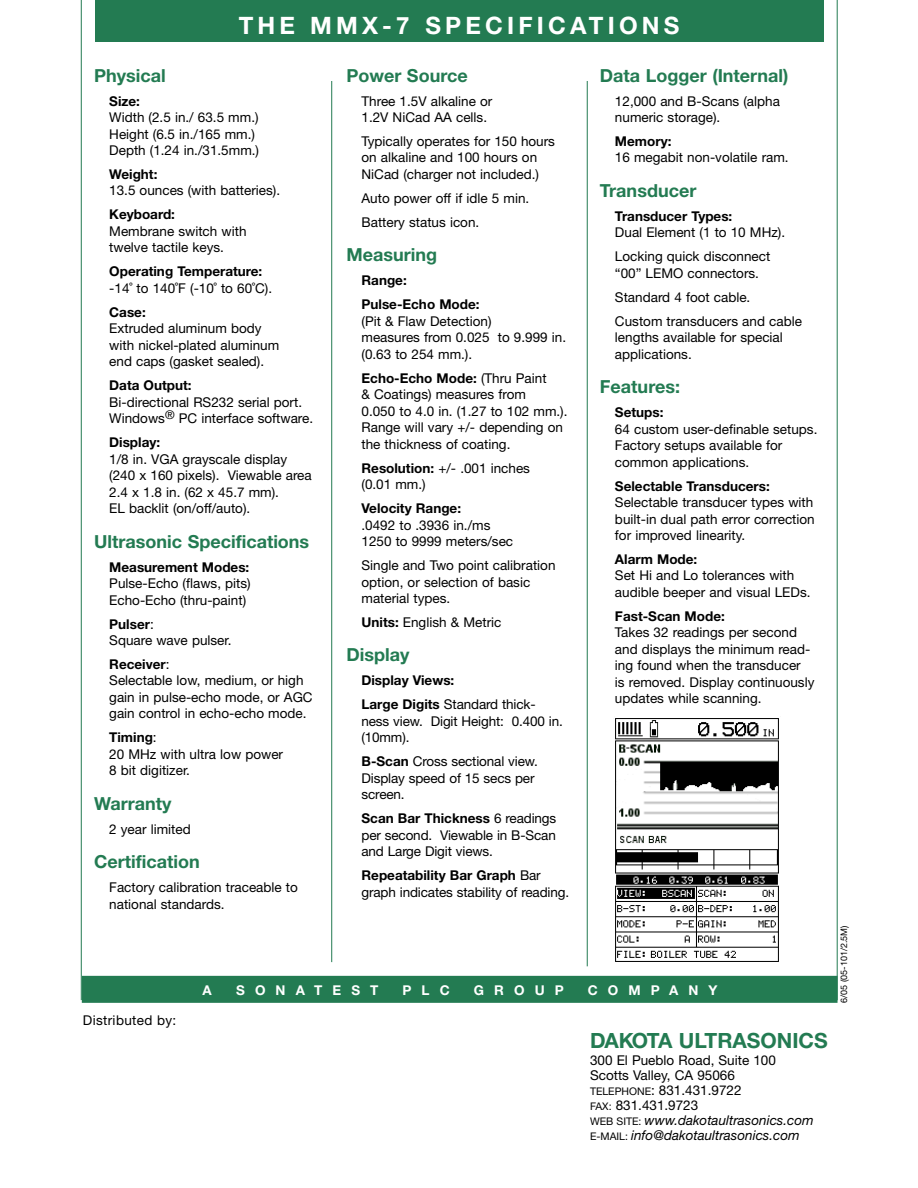
<style>
.page{position:relative;width:918px;height:1188px;background:#fff}
.page>*{position:absolute;margin:0;border:0;box-sizing:border-box;transform-origin:0 0}
.t1{font:700 24px "Helvetica Neue";letter-spacing:.175em;color:#fff}
.t2{font:700 21px "Helvetica Neue";color:#237b52}
.subhead{font:700 18px "Helvetica Neue";color:#237b52}
.Body_Text_No_Indent{font:13.5px/16.5px "Helvetica Neue";color:#000}
.t3{font:italic 13.5px "Helvetica Neue";color:#000}
.t4{font:700 13.5px "Helvetica Neue";letter-spacing:.75em;color:#fff}
.Body_Text_No_Indent-2{font:700 13.5px "Helvetica Neue";color:#000}
.Body_Text_No_Indent-3{font:13.5px "Helvetica Neue";letter-spacing:.025em;color:#000}
.t5{font:9px "Helvetica Neue";color:#000}
.s1{font-weight:700}
.s2{font-size:10.5px}
.s3{font-style:normal;font-size:10.5px}
</style>
<div class="page">
<div style="left:95px;top:0;width:729px;height:42px;background:#237b52"></div>
<div style="left:82px;top:976px;width:756px;height:27px;background:#237b52"></div>
<hr style="left:587px;top:81px;width:1px;height:885px;background:#237b52">
<hr style="left:331px;top:81px;width:1px;height:881px;background:#237b52">
<hr style="left:81px;top:0;width:1px;height:1000px;background:#237b52">
<hr style="left:837px;top:0;width:1px;height:1000px;background:#237b52">
<img style="left:615px;top:718px;width:164px;height:244px">
<p class="t1" style="left:239px;top:10px;width:442px">THE MMX-7 SPECIFICATIONS</p>
<p class="subhead" style="left:94px;top:64px;width:73px">Physical</p>
<p class="Body_Text_No_Indent" style="left:109px;top:92px;width:151px"><span class="s1">Size:<br></span>Width (2.5 in./ 63.5 mm.)<br>Height (6.5 in./165 mm.)<br>Depth (1.24 in./31.5mm.)</p>
<p class="Body_Text_No_Indent" style="left:109px;top:166px;width:172px"><span class="s1">Weight:<br></span>13.5 ounces (with batteries).</p>
<p class="Body_Text_No_Indent" style="left:109px;top:206px;width:139px"><span class="s1">Keyboard:<br></span>Membrane switch with twelve tactile keys.</p>
<p class="Body_Text_No_Indent" style="left:109px;top:263px;width:164px"><span class="s1">Operating Temperature: </span>-14˚ to 140˚F (-10˚ to 60˚C).</p>
<p class="Body_Text_No_Indent" style="left:109px;top:304px;width:172px"><span class="s1">Case:<br></span>Extruded aluminum body with nickel-plated aluminum end caps (gasket sealed).</p>
<p class="Body_Text_No_Indent" style="left:109px;top:377px;width:205px"><span class="s1">Data Output:<br></span>Bi-directional RS232 serial port.<br>Windows<sup>®</sup> PC interface software.</p>
<p class="Body_Text_No_Indent" style="left:109px;top:434px;width:204px"><span class="s1">Display:<br></span>1/8 in. VGA grayscale display (240 x 160 pixels). Viewable area<br>2.4 x 1.8 in. (62 x 45.7 mm).<br>EL backlit (on/off/auto).</p>
<p class="subhead" style="left:94px;top:530px;width:217px">Ultrasonic Specifications</p>
<p class="Body_Text_No_Indent" style="left:109px;top:558px;width:143px;text-align:justify"><span class="s1">Measurement Modes:<br></span>Pulse-Echo (flaws, pits)<br>Echo-Echo (thru-paint)</p>
<p class="Body_Text_No_Indent" style="left:109px;top:615px;width:124px"><span class="s1">Pulser</span>:<br>Square wave pulser.</p>
<p class="Body_Text_No_Indent" style="left:109px;top:656px;width:205px"><span class="s1">Receiver</span>:<br>Selectable low, medium, or high gain in pulse-echo mode, or AGC gain control in echo-echo mode.</p>
<p class="Body_Text_No_Indent" style="left:109px;top:729px;width:175px"><span class="s1">Timing</span>:<br>20 MHz with ultra low power<br>8 bit digitizer.</p>
<p class="subhead" style="left:94px;top:792px;width:79px">Warranty</p>
<p class="Body_Text_No_Indent" style="left:109px;top:821px;width:83px">2 year limited</p>
<p class="subhead" style="left:94px;top:851px;width:107px">Certification</p>
<p class="Body_Text_No_Indent" style="left:109px;top:879px;width:190px">Factory calibration traceable to national standards.</p>
<p class="subhead" style="left:346px;top:64px;width:123px">Power Source</p>
<p class="Body_Text_No_Indent" style="left:362px;top:92px;width:132px">Three 1.5V alkaline or<br>1.2V NiCad AA cells.</p>
<p class="Body_Text_No_Indent" style="left:362px;top:133px;width:195px">Typically operates for 150 hours on alkaline and 100 hours on<br>NiCad (charger not included.)</p>
<p class="Body_Text_No_Indent" style="left:362px;top:190px;width:169px">Auto power off if idle 5 min.</p>
<p class="Body_Text_No_Indent" style="left:362px;top:214px;width:119px">Battery status icon.</p>
<p class="subhead" style="left:346px;top:244px;width:92px">Measuring</p>
<p class="Body_Text_No_Indent-2" style="left:362px;top:272px;width:47px">Range:</p>
<p class="Body_Text_No_Indent" style="left:362px;top:296px;width:206px"><span class="s1">Pulse-Echo Mode:<br></span>(Pit &amp; Flaw Detection)<br>measures from 0.025 to 9.999 in. (0.63 to 254 mm.).</p>
<p class="Body_Text_No_Indent" style="left:362px;top:369px;width:208px"><span class="s1">Echo-Echo Mode:</span> (Thru Paint<br>&amp; Coatings) measures from<br>0.050 to 4.0 in. (1.27 to 102 mm.).<br>Range will vary +/- depending on the thickness of coating.</p>
<p class="Body_Text_No_Indent" style="left:362px;top:459px;width:170px"><span class="s1">Resolution:</span> +/- .001 inches (0.01 mm.)</p>
<p class="Body_Text_No_Indent" style="left:362px;top:500px;width:153px"><span class="s1">Velocity Range:<br></span>.0492 to .3936 in./ms<br>1250 to 9999 meters/sec</p>
<p class="Body_Text_No_Indent" style="left:362px;top:557px;width:196px">Single and Two point calibration option, or selection of basic material types.</p>
<p class="Body_Text_No_Indent" style="left:362px;top:614px;width:141px"><span class="s1">Units:</span> English &amp; Metric</p>
<p class="subhead" style="left:346px;top:644px;width:64px">Display</p>
<p class="Body_Text_No_Indent-2" style="left:362px;top:672px;width:94px">Display Views:</p>
<p class="Body_Text_No_Indent" style="left:362px;top:696px;width:203px"><span class="s1">Large Digits</span> Standard thick&shy;ness view. Digit Height: 0.400 in. (10mm).</p>
<p class="Body_Text_No_Indent" style="left:362px;top:753px;width:178px"><span class="s1">B-Scan</span> Cross sectional view.<br>Display speed of 15 secs per screen.</p>
<p class="Body_Text_No_Indent" style="left:362px;top:810px;width:196px;text-align:justify"><span class="s1">Scan Bar Thickness</span> 6 readings per second. Viewable in B-Scan and Large Digit views.</p>
<p class="Body_Text_No_Indent" style="left:362px;top:867px;width:209px"><span class="s1">Repeatability Bar Graph</span> Bar graph indicates stability of reading.</p>
<p class="subhead" style="left:600px;top:64px;width:190px">Data Logger (Internal)</p>
<p class="Body_Text_No_Indent" style="left:615px;top:92px;width:166px">12,000 and B-Scans (alpha numeric storage).</p>
<p class="Body_Text_No_Indent" style="left:615px;top:133px;width:175px"><span class="s1">Memory:<br></span>16 megabit non-volatile ram.</p>
<p class="subhead" style="left:600px;top:179px;width:98px">Transducer</p>
<p class="Body_Text_No_Indent" style="left:615px;top:208px;width:172px"><span class="s1">Transducer Types:<br></span>Dual Element (1 to 10 MHz).</p>
<p class="Body_Text_No_Indent" style="left:615px;top:248px;width:157px">Locking quick disconnect “00” LEMO connectors.</p>
<p class="Body_Text_No_Indent" style="left:615px;top:289px;width:137px">Standard 4 foot cable.</p>
<p class="Body_Text_No_Indent" style="left:615px;top:312px;width:188px">Custom transducers and cable lengths available for special applications.</p>
<p class="subhead" style="left:600px;top:376px;width:82px">Features:</p>
<p class="Body_Text_No_Indent" style="left:615px;top:404px;width:204px"><span class="s1">Setups:<br></span>64 custom user-definable setups.<br>Factory setups available for common applications.</p>
<p class="Body_Text_No_Indent" style="left:615px;top:477px;width:201px"><span class="s1">Selectable Transducers:<br></span>Selectable transducer types with built-in dual path error correction for improved linearity.</p>
<p class="Body_Text_No_Indent" style="left:615px;top:551px;width:197px"><span class="s1">Alarm Mode:<br></span>Set Hi and Lo tolerances with audible beeper and visual LEDs.</p>
<p class="Body_Text_No_Indent" style="left:615px;top:608px;width:201px"><span class="s1">Fast-Scan Mode:<br></span>Takes 32 readings per second and displays the minimum read&shy;ing found when the transducer<br>is removed. Display continuously updates while scanning.</p>
<p class="Body_Text_No_Indent-3" style="left:83px;top:1012px;width:95px">Distributed by:</p>
<p class="t4" style="left:203px;top:982px;width:11px">A</p>
<p class="t4" style="left:236px;top:982px;width:144px">SONATEST</p>
<p class="t4" style="left:403px;top:982px;width:49px">PLC</p>
<p class="t4" style="left:474px;top:982px;width:92px">GROUP</p>
<p class="t4" style="left:588px;top:982px;width:131px">COMPANY</p>
<p class="t2" style="left:590px;top:1028px;width:239px">DAKOTA ULTRASONICS</p>
<p class="Body_Text_No_Indent" style="left:590px;top:1052px;width:187px">300 El Pueblo Road, Suite 100</p>
<p class="Body_Text_No_Indent" style="left:590px;top:1067px;width:153px;line-height:15px">Scotts Valley, CA 95066<br><span class="s2">TELEPHONE</span>: 831.431.9722</p>
<p class="Body_Text_No_Indent" style="left:590px;top:1097px;width:110px"><span class="s2">FAX:</span> 831.431.9723</p>
<p class="t3" style="left:590px;top:1112px;width:225px"><span class="s3">WEB SITE:</span> www.dakotaultrasonics.com</p>
<p class="t3" style="left:590px;top:1127px;width:211px"><span class="s3">E-MAIL:</span> info@dakotaultrasonics.com</p>
<p class="t5" style="left:838px;top:1003px;width:79px;rotate:-90deg">6/05 (05-101/2.5M)</p>
</div>
